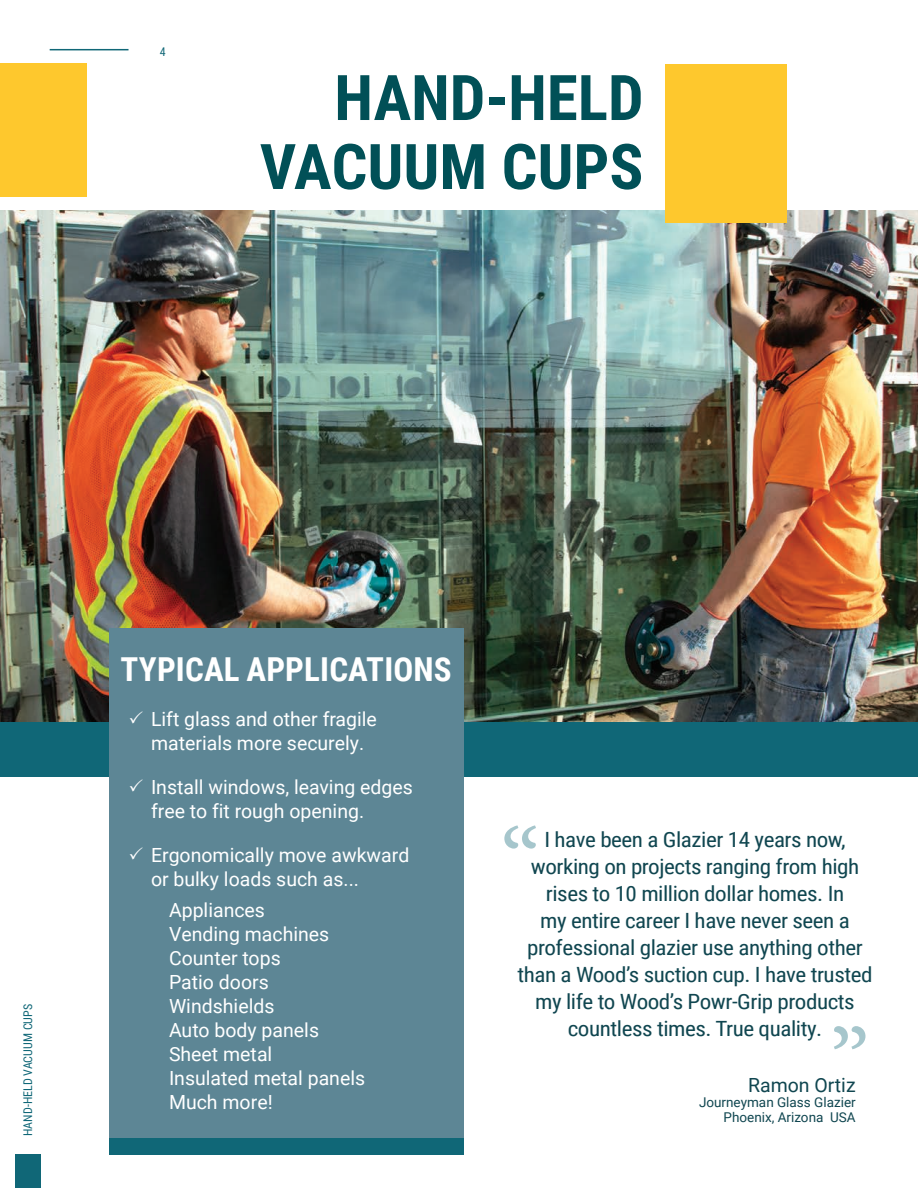
<style>
.page{position:relative;width:918px;height:1188px;background:#fff}
.page>*{position:absolute;margin:0;border:0;box-sizing:border-box;transform-origin:0 0}
.t1{font:700 63px/69px "Roboto Condensed";color:#015057;text-align:right}
.t2{font:700 33px "Roboto Condensed";letter-spacing:.005em;color:#fff}
.t3{font:21px/27px "Roboto Condensed";letter-spacing:-.02em;color:#104650;text-align:center;scale:1.1 1}
.t4{font:19.5px/24px "Roboto";color:#fff}
.t5{font:19.5px "Roboto";color:#104650}
.t6{font:13.5px/15px "Roboto";color:#104650;text-align:right}
.t7{font:12px "Roboto Condensed";color:#106777}
</style>
<div class="page">
<div style="left:15px;top:1155px;width:26px;height:33px;background:#106777"></div>
<hr style="left:50px;top:49px;width:79px;height:1px;background:#106777">
<img style="left:0;top:211px;width:918px;height:511px">
<div style="left:665px;top:65px;width:121px;height:158px;background:#fec82d"></div>
<div style="left:0;top:722px;width:918px;height:55px;background:#106777"></div>
<div style="left:109px;top:1102px;width:354px;height:53px;background:#106777"></div>
<div style="left:109px;top:628px;width:354px;height:509px;background:#5d8695"></div>
<svg style="left:504px;top:825px;width:32px;height:24px"></svg>
<svg style="left:834px;top:1026px;width:31px;height:23px"></svg>
<div style="left:0;top:64px;width:86px;height:133px;background:#fec82d"></div>
<p class="t7" style="left:160px;top:43px;width:7px">4</p>
<h1 class="t1" style="left:260px;top:61px;width:385px">HAND-HELD<br>VACUUM CUPS</h1>
<p class="t7" style="left:19px;top:1136px;width:134px;rotate:-90deg">HAND-HELD VACUUM CUPS</p>
<h2 class="t2" style="left:121px;top:646px;width:333px">TYPICAL APPLICATIONS</h2>
<p class="t4" style="left:151px;top:706px;width:227px">Lift glass and other fragile materials more securely.</p>
<p class="t4" style="left:151px;top:774px;width:263px">Install windows, leaving edges free to fit rough opening.</p>
<p class="t4" style="left:151px;top:843px;width:260px">Ergonomically move awkward or bulky loads such as...</p>
<p class="t4" style="left:169px;top:897px;width:198px">Appliances<br>Vending machines<br>Counter tops<br>Patio doors<br>Windshields<br>Auto body panels<br>Sheet metal<br>Insulated metal panels<br>Much more!</p>
<p class="t3" style="left:517px;top:826px;width:324px">I have been a Glazier 14 years now, working on projects ranging from high rises to 10 million dollar homes. In<br>my entire career I have never seen a professional glazier use anything other than a Wood’s suction cup. I have trusted my life to Wood’s Powr-Grip products countless times. True quality.</p>
<p class="t5" style="left:748px;top:1072px;width:109px">Ramon Ortiz</p>
<p class="t6" style="left:699px;top:1095px;width:158px">Journeyman Glass Glazier<br>Phoenix, Arizona USA</p>
</div>
